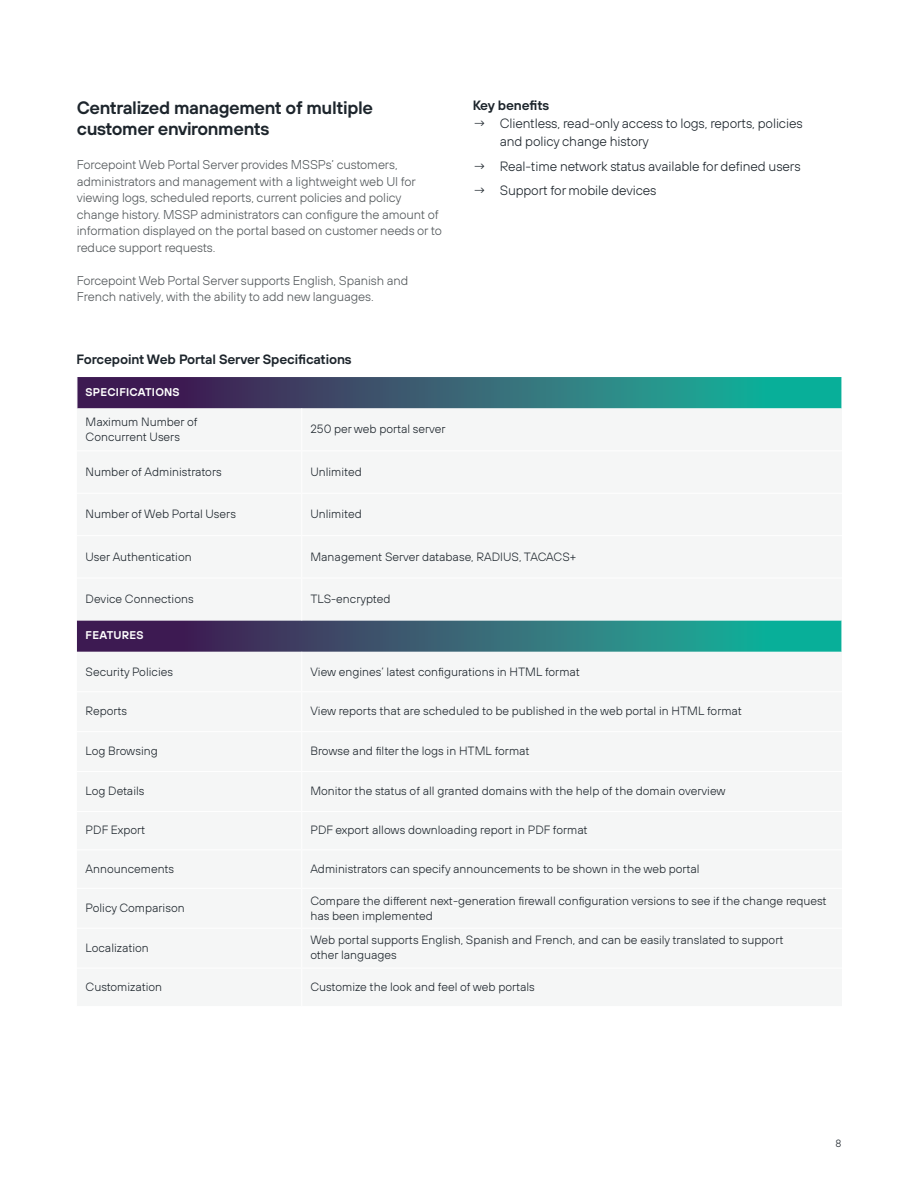
<style>
.page{position:relative;width:918px;height:1188px;background:#fff}
.page>*{position:absolute;margin:0;border:0;box-sizing:border-box;transform-origin:0 0}
.t1{font:600 18px/21px "FP Sans";letter-spacing:-.02em;color:#1d252c}
.t2{font:300 13.5px/18px "FP Sans";letter-spacing:-.01em;color:#1d252c}
.t3{font:600 13.5px "FP Sans";letter-spacing:-.01em;color:#1d252c}
.t4{font:300 12.75px/16.5px "FP Sans";letter-spacing:-.01em;color:#52575a}
.t5{font:300 12px/15px "FP Sans";color:#1d252c}
.t6{font:600 11.25px "FP Sans";letter-spacing:.02em;color:#fff}
.t7{font:300 10.5px "FP Sans";color:#1d252c}
</style>
<div class="page">
<svg style="left:77px;top:377px;width:764px;height:31px;background:#306575"></svg>
<svg style="left:77px;top:408px;width:765px;height:244px;fill:#f5f6f6"></svg>
<hr style="left:301px;top:408px;width:1px;height:42px;background:#fff">
<hr style="left:77px;top:450px;width:225px;height:1px;background:#fff">
<hr style="left:302px;top:450px;width:540px;height:1px;background:#fff">
<hr style="left:301px;top:451px;width:1px;height:42px;background:#fff">
<hr style="left:77px;top:493px;width:225px;height:1px;background:#fff">
<hr style="left:302px;top:493px;width:540px;height:1px;background:#fff">
<hr style="left:301px;top:494px;width:1px;height:41px;background:#fff">
<hr style="left:77px;top:535px;width:225px;height:1px;background:#fff">
<hr style="left:302px;top:535px;width:540px;height:1px;background:#fff">
<hr style="left:301px;top:536px;width:1px;height:42px;background:#fff">
<hr style="left:77px;top:578px;width:225px;height:1px;background:#fff">
<hr style="left:302px;top:578px;width:540px;height:1px;background:#fff">
<hr style="left:301px;top:578px;width:1px;height:42px;background:#fff">
<hr style="left:841px;top:620px;width:1px;height:32px;background:#fff">
<h1 class="t1" style="left:77px;top:96px;width:298px">Centralized management of multiple customer environments</h1>
<p class="t4" style="left:77px;top:156px;width:367px">Forcepoint Web Portal Server provides MSSPs’ customers, administrators and management with a lightweight web UI for viewing logs, scheduled reports, current policies and policy change history. MSSP administrators can configure the amount of information displayed on the portal based on customer needs or to reduce support requests.</p>
<p class="t4" style="left:77px;top:272px;width:333px">Forcepoint Web Portal Server supports English, Spanish and<br>French natively, with the ability to add new languages.</p>
<p class="t3" style="left:76px;top:351px;width:277px">Forcepoint Web Portal Server Specifications</p>
<p class="t3" style="left:473px;top:96px;width:78px">Key benefits</p>
<p class="t2" style="left:500px;top:114px;width:305px;text-indent:-27px">→ Clientless, read-only access to logs, reports, policies and policy change history</p>
<p class="t2" style="left:473px;top:157px;width:329px">→ Real-time network status available for defined users</p>
<p class="t2" style="left:473px;top:182px;width:185px">→ Support for mobile devices</p>
<p class="t6" style="left:86px;top:384px;width:96px">SPECIFICATIONS</p>
<p class="t5" style="left:86px;top:414px;width:113px">Maximum Number of<br>Concurrent Users</p>
<p class="t5" style="left:310px;top:422px;width:137px">250 per web portal server</p>
<p class="t5" style="left:86px;top:464px;width:138px">Number of Administrators</p>
<p class="t5" style="left:310px;top:464px;width:53px">Unlimited</p>
<p class="t5" style="left:86px;top:506px;width:152px">Number of Web Portal Users</p>
<p class="t5" style="left:310px;top:506px;width:53px">Unlimited</p>
<p class="t5" style="left:86px;top:549px;width:108px">User Authentication</p>
<p class="t5" style="left:310px;top:549px;width:268px">Management Server database, RADIUS, TACACS+</p>
<p class="t5" style="left:86px;top:591px;width:110px">Device Connections</p>
<p class="t5" style="left:310px;top:591px;width:82px">TLS-encrypted</p>
<p class="t6" style="left:86px;top:628px;width:60px">FEATURES</p>
<p class="t5" style="left:86px;top:664px;width:89px">Security Policies</p>
<p class="t5" style="left:310px;top:664px;width:271px">View engines’ latest configurations in HTML format</p>
<p class="t5" style="left:86px;top:704px;width:43px">Reports</p>
<p class="t5" style="left:310px;top:704px;width:433px">View reports that are scheduled to be published in the web portal in HTML format</p>
<p class="t5" style="left:86px;top:744px;width:74px">Log Browsing</p>
<p class="t5" style="left:310px;top:744px;width:221px">Browse and filter the logs in HTML format</p>
<p class="t5" style="left:86px;top:783px;width:60px">Log Details</p>
<p class="t5" style="left:310px;top:783px;width:417px">Monitor the status of all granted domains with the help of the domain overview</p>
<p class="t5" style="left:86px;top:823px;width:61px">PDF Export</p>
<p class="t5" style="left:310px;top:823px;width:279px">PDF export allows downloading report in PDF format</p>
<p class="t5" style="left:86px;top:861px;width:90px">Announcements</p>
<p class="t5" style="left:310px;top:861px;width:391px">Administrators can specify announcements to be shown in the web portal</p>
<p class="t5" style="left:86px;top:900px;width:101px">Policy Comparison</p>
<p class="t5" style="left:310px;top:893px;width:518px">Compare the different next-generation firewall configuration versions to see if the change request has been implemented</p>
<p class="t5" style="left:86px;top:940px;width:65px">Localization</p>
<p class="t5" style="left:310px;top:933px;width:475px">Web portal supports English, Spanish and French, and can be easily translated to support other languages</p>
<p class="t5" style="left:86px;top:979px;width:78px">Customization</p>
<p class="t5" style="left:310px;top:979px;width:226px">Customize the look and feel of web portals</p>
<p class="t7" style="left:836px;top:1137px;width:7px">8</p>
</div>
